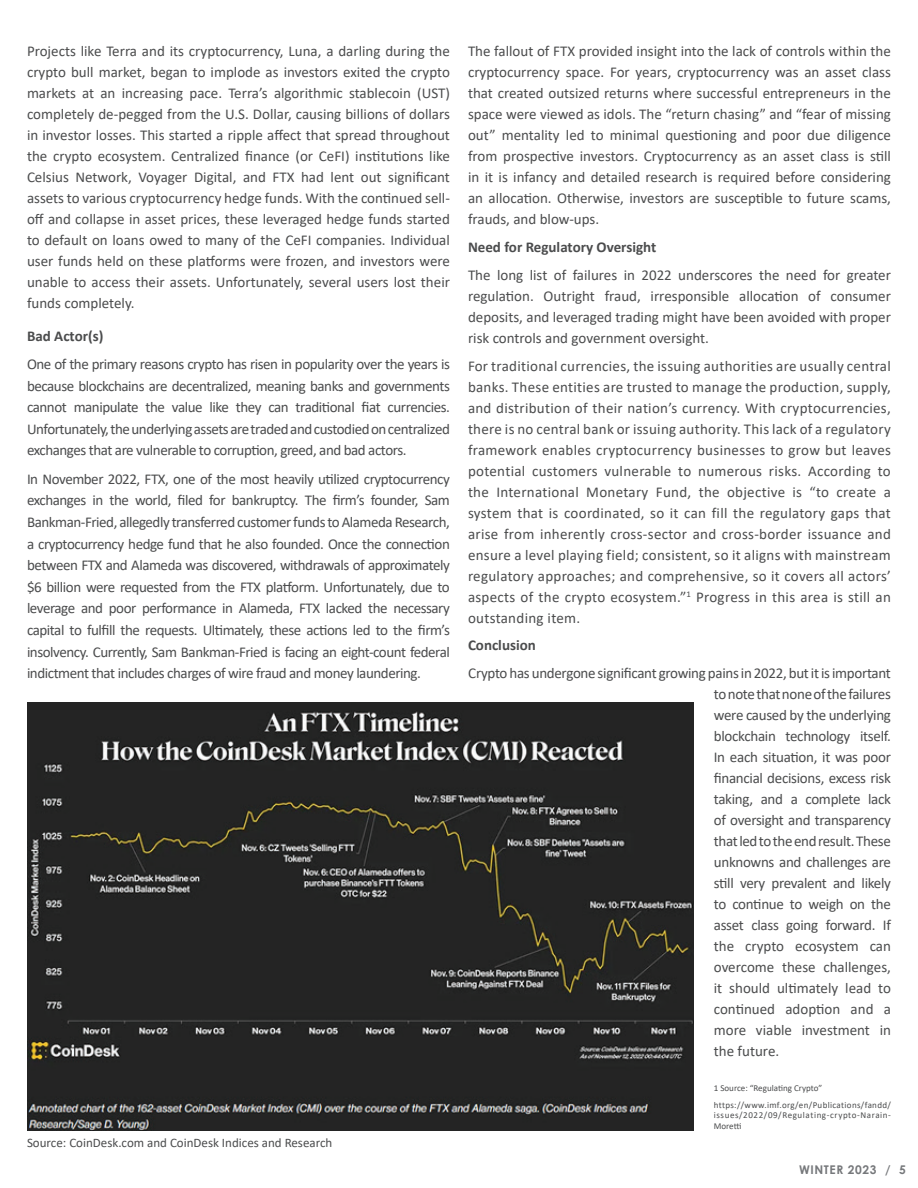
<style>
.page{position:relative;width:918px;height:1188px;background:#fff}
.page>*{position:absolute;margin:0;border:0;box-sizing:border-box;transform-origin:0 0}
.t1{font:15px/21px "Calibri";color:#4b4c4d;text-align:justify}
.t2{font:700 15px "Calibri";color:#4b4c4d}
.t3{font:13.05px "Calibri";color:#4b4c4d}
.t4{font:700 12px "Century Gothic";letter-spacing:.05em;color:#76787b}
.t5{font:9px/17.2px "Calibri";letter-spacing:.04em;color:#4b4c4d}
.t6{font:9px/10.5px "Calibri";letter-spacing:.065em;color:#4b4c4d}
</style>
<div class="page">
<img style="left:27px;top:703px;width:667px;height:427px">
<p class="t1" style="left:27px;top:41px;width:425px">Projects like Terra and its cryptocurrency, Luna, a darling during the crypto bull market, began to implode as investors exited the crypto markets at an increasing pace. Terra’s algorithmic stablecoin (UST) completely de-pegged from the U.S. Dollar, causing billions of dollars in investor losses. This started a ripple affect that spread throughout the crypto ecosystem. Centralized finance (or CeFI) institutions like Celsius Network, Voyager Digital, and FTX had lent out significant assets to various cryptocurrency hedge funds. With the continued sell&shy;off and collapse in asset prices, these leveraged hedge funds started to default on loans owed to many of the CeFI companies. Individual user funds held on these platforms were frozen, and investors were unable to access their assets. Unfortunately, several users lost their funds completely.</p>
<p class="t2" style="left:27px;top:325px;width:78px">Bad Actor(s)</p>
<p class="t1" style="left:27px;top:353px;width:424px;line-height:21.6px">One of the primary reasons crypto has risen in popularity over the years is because blockchains are decentralized, meaning banks and governments cannot manipulate the value like they can traditional fiat currencies.<br>Unfortunately, the underlying assets are traded and custodied on centralized exchanges that are vulnerable to corruption, greed, and bad actors.</p>
<p class="t1" style="left:27px;top:468px;width:424px;line-height:21.6px">In November 2022, FTX, one of the most heavily utilized cryptocurrency exchanges in the world, filed for bankruptcy. The firm’s founder, Sam Bankman-Fried, allegedly transferred customer funds to Alameda Research, a cryptocurrency hedge fund that he also founded. Once the connection between FTX and Alameda was discovered, withdrawals of approximately $6 billion were requested from the FTX platform. Unfortunately, due to leverage and poor performance in Alameda, FTX lacked the necessary capital to fulfill the requests. Ultimately, these actions led to the firm’s insolvency. Currently, Sam Bankman-Fried is facing an eight-count federal indictment that includes charges of wire fraud and money laundering.</p>
<p class="t3" style="left:27px;top:1133px;width:307px">Source: CoinDesk.com and CoinDesk Indices and Research</p>
<p class="t1" style="left:468px;top:41px;width:425px">The fallout of FTX provided insight into the lack of controls within the cryptocurrency space. For years, cryptocurrency was an asset class that created outsized returns where successful entrepreneurs in the space were viewed as idols. The “return chasing” and “fear of missing out” mentality led to minimal questioning and poor due diligence from prospective investors. Cryptocurrency as an asset class is still in it is infancy and detailed research is required before considering an allocation. Otherwise, investors are susceptible to future scams, frauds, and blow-ups.</p>
<p class="t2" style="left:468px;top:237px;width:190px">Need for Regulatory Oversight</p>
<p class="t1" style="left:468px;top:264px;width:425px">The long list of failures in 2022 underscores the need for greater regulation. Outright fraud, irresponsible allocation of consumer deposits, and leveraged trading might have been avoided with proper risk controls and government oversight.</p>
<p class="t1" style="left:468px;top:355px;width:424px">For traditional currencies, the issuing authorities are usually central banks. These entities are trusted to manage the production, supply, and distribution of their nation’s currency. With cryptocurrencies, there is no central bank or issuing authority. This lack of a regulatory framework enables cryptocurrency businesses to grow but leaves potential customers vulnerable to numerous risks. According to the International Monetary Fund, the objective is “to create a system that is coordinated, so it can fill the regulatory gaps that arise from inherently cross-sector and cross-border issuance and ensure a level playing field; consistent, so it aligns with mainstream regulatory approaches; and comprehensive, so it covers all actors’ aspects of the crypto ecosystem.”<sup>1</sup> Progress in this area is still an outstanding item.</p>
<p class="t2" style="left:468px;top:635px;width:69px">Conclusion</p>
<p class="t1" style="left:714px;top:662px;width:179px;text-indent:-246px">Crypto has undergone significant growing pains in 2022, but it is important to note that none of the failures were caused by the underlying blockchain technology itself.<br>In each situation, it was poor financial decisions, excess risk taking, and a complete lack of oversight and transparency that led to the end result. These unknowns and challenges are still very prevalent and likely to continue to weigh on the asset class going forward. If the crypto ecosystem can overcome these challenges, it should ultimately lead to continued adoption and a more viable investment in the future.</p>
<p class="t5" style="left:714px;top:1079px;width:179px">1 Source: “Regulating Crypto” https://www.imf.org/en/Publications/fandd/</p>
<p class="t6" style="left:714px;top:1110px;width:179px">issues/2022/09/Regulating-crypto-Narain-<br>Moretti</p>
<p class="t4" style="left:799px;top:1161px;width:108px">WINTER 2023 / 5</p>
</div>
